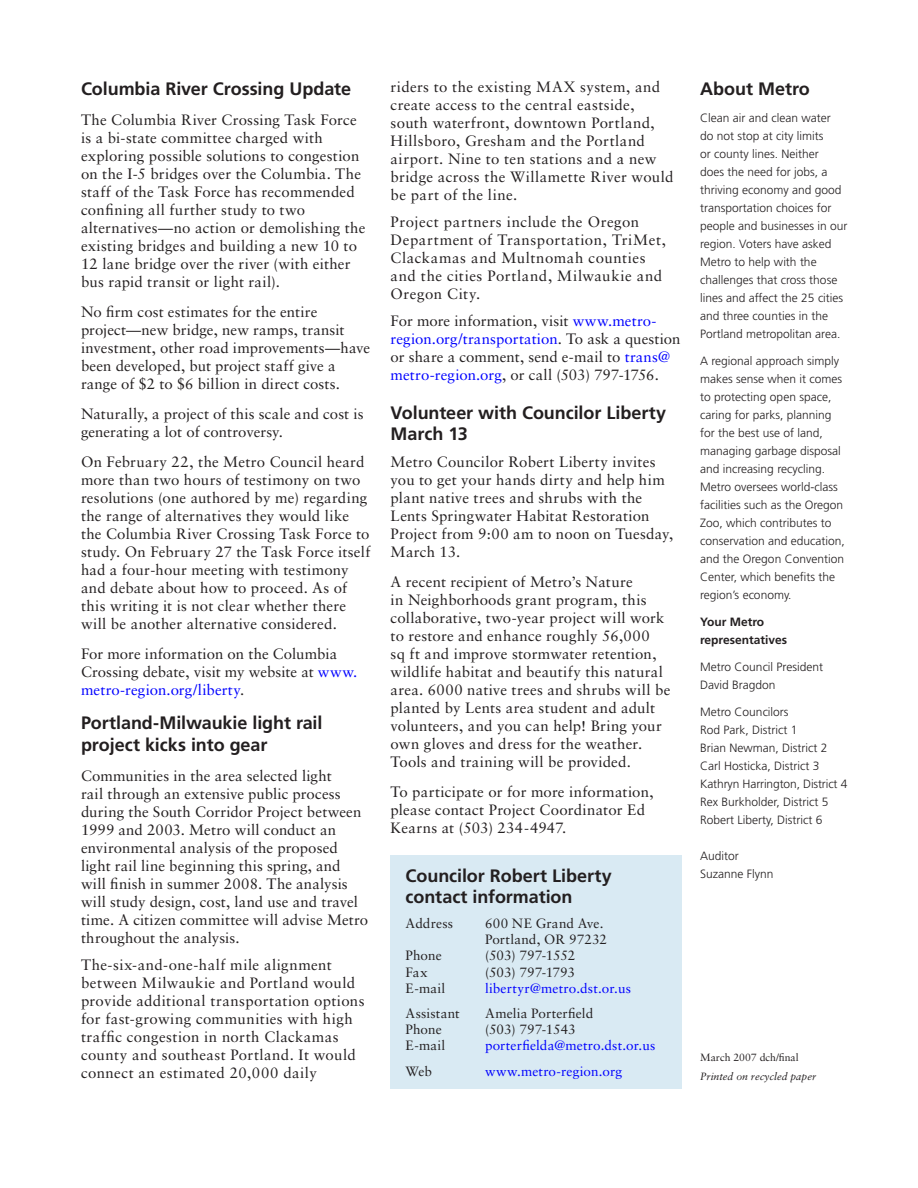
<style>
.page{position:relative;width:918px;height:1188px;background:#fff}
.page>*{position:absolute;margin:0;border:0;box-sizing:border-box;transform-origin:0 0}
.Heading_1{font:700 18px/21.6px "Frutiger LT Std";letter-spacing:-.005em;color:#231f20}
.t1{font:15px/18px "Sabon LT Std";letter-spacing:.015em;color:#231f20}
.t2{font:15px/18px "Sabon LT Std";letter-spacing:.035em;color:#231f20}
.t3{font:13.5px "Sabon LT Std";letter-spacing:.005em;color:#231f20}
.t4{font:13.5px "Sabon LT Std";letter-spacing:.015em;color:#00f}
.t5{font:300 12px/18px "Frutiger LT Std";color:#231f20}
.t6{font:700 12px/18px "Frutiger LT Std";color:#231f20}
.t7{font:italic 10.5px "Sabon LT Std";color:#231f20}
.t8{font:10.5px "Sabon LT Std";color:#231f20}
.s1{color:#00f}
</style>
<div class="page">
<div style="left:391px;top:855px;width:291px;height:234px;background:#d9eaf3"></div>
<p class="Heading_1" style="left:81px;top:78px;width:272px">Columbia River Crossing Update</p>
<p class="t1" style="left:81px;top:110px;width:286px">The Columbia River Crossing Task Force is a bi-state committee charged with exploring possible solutions to congestion on the I-5 bridges over the Columbia. The staff of the Task Force has recommended confining all further study to two alternatives—no action or demolishing the existing bridges and building a new 10 to 12 lane bridge over the river (with either bus rapid transit or light rail).</p>
<p class="t1" style="left:81px;top:302px;width:291px">No firm cost estimates for the entire project—new bridge, new ramps, transit investment, other road improvements—have been developed, but project staff give a range of $2 to $6 billion in direct costs.</p>
<p class="t1" style="left:81px;top:404px;width:284px">Naturally, a project of this scale and cost is generating a lot of controversy.</p>
<p class="t1" style="left:81px;top:452px;width:291px">On February 22, the Metro Council heard more than two hours of testimony on two resolutions (one authored by me) regarding the range of alternatives they would like the Columbia River Crossing Task Force to study. On February 27 the Task Force itself had a four-hour meeting with testimony and debate about how to proceed. As of this writing it is not clear whether there will be another alternative considered.</p>
<p class="t1" style="left:81px;top:644px;width:278px">For more information on the Columbia<br>Crossing debate, visit my website at <span class="s1">www. metro-region.org/liberty</span>.</p>
<p class="Heading_1" style="left:81px;top:712px;width:243px">Portland-Milwaukie light rail project kicks into gear</p>
<p class="t1" style="left:81px;top:766px;width:289px">Communities in the area selected light<br>rail through an extensive public process during the South Corridor Project between 1999 and 2003. Metro will conduct an environmental analysis of the proposed light rail line beginning this spring, and will finish in summer 2008. The analysis will study design, cost, land use and travel time. A citizen committee will advise Metro throughout the analysis.</p>
<p class="t1" style="left:81px;top:955px;width:285px">The-six-and-one-half mile alignment between Milwaukie and Portland would provide additional transportation options for fast-growing communities with high traffic congestion in north Clackamas county and southeast Portland. It would connect an estimated 20,000 daily</p>
<p class="t1" style="left:391px;top:78px;width:285px">riders to the existing MAX system, and create access to the central eastside, south waterfront, downtown Portland, Hillsboro, Gresham and the Portland airport. Nine to ten stations and a new bridge across the Willamette River would be part of the line.</p>
<p class="t2" style="left:391px;top:213px;width:277px">Project partners include the Oregon<br>Department of Transportation, TriMet,<br>Clackamas and Multnomah counties and the cities Portland, Milwaukie and<br>Oregon City.</p>
<p class="t1" style="left:391px;top:312px;width:291px">For more information, visit <span class="s1">www.metro&shy;region.org/transportation</span>. To ask a question or share a comment, send e-mail to <span class="s1">trans@ metro-region.org</span>, or call (503) 797-1756.</p>
<p class="Heading_1" style="left:391px;top:402px;width:277px">Volunteer with Councilor Liberty<br>March 13</p>
<p class="t1" style="left:391px;top:453px;width:284px">Metro Councilor Robert Liberty invites you to get your hands dirty and help him plant native trees and shrubs with the Lents Springwater Habitat Restoration Project from 9:00 am to noon on Tuesday, March 13.</p>
<p class="t1" style="left:391px;top:573px;width:281px">A recent recipient of Metro’s Nature<br>in Neighborhoods grant program, this collaborative, two-year project will work to restore and enhance roughly 56,000<br>sq ft and improve stormwater retention, wildlife habitat and beautify this natural area. 6000 native trees and shrubs will be planted by Lents area student and adult volunteers, and you can help! Bring your own gloves and dress for the weather.<br>Tools and training will be provided.</p>
<p class="t1" style="left:391px;top:783px;width:265px">To participate or for more information, please contact Project Coordinator Ed<br>Kearns at (503) 234-4947.</p>
<p class="Heading_1" style="left:406px;top:865px;width:208px">Councilor Robert Liberty</p>
<p class="Heading_1" style="left:406px;top:886px;width:168px">contact information</p>
<p class="t3" style="left:406px;top:915px;width:49px">Address</p>
<p class="t3" style="left:485px;top:915px;width:120px">600 NE Grand Ave.</p>
<p class="t3" style="left:485px;top:932px;width:123px">Portland, OR 97232</p>
<p class="t3" style="left:406px;top:948px;width:38px">Phone</p>
<p class="t3" style="left:485px;top:948px;width:92px">(503) 797-1552</p>
<p class="t3" style="left:406px;top:964px;width:24px">Fax</p>
<p class="t3" style="left:485px;top:964px;width:91px">(503) 797-1793</p>
<p class="t3" style="left:406px;top:980px;width:41px">E-mail</p>
<p class="t4" style="left:485px;top:980px;width:147px">libertyr@metro.dst.or.us</p>
<p class="t3" style="left:406px;top:1005px;width:56px">Assistant</p>
<p class="t3" style="left:485px;top:1005px;width:110px">Amelia Porterfield</p>
<p class="t3" style="left:406px;top:1022px;width:38px">Phone</p>
<p class="t3" style="left:485px;top:1022px;width:92px">(503) 797-1543</p>
<p class="t3" style="left:406px;top:1038px;width:41px">E-mail</p>
<p class="t4" style="left:485px;top:1038px;width:172px">porterfielda@metro.dst.or.us</p>
<p class="t3" style="left:406px;top:1063px;width:28px">Web</p>
<p class="t4" style="left:485px;top:1063px;width:139px">www.metro-region.org</p>
<p class="Heading_1" style="left:700px;top:78px;width:111px">About Metro</p>
<p class="t5" style="left:700px;top:109px;width:149px">Clean air and clean water<br>do not stop at city limits<br>or county lines. Neither<br>does the need for jobs, a thriving economy and good transportation choices for people and businesses in our region. Voters have asked<br>Metro to help with the challenges that cross those lines and affect the 25 cities and three counties in the<br>Portland metropolitan area.</p>
<p class="t5" style="left:700px;top:352px;width:146px">A regional approach simply makes sense when it comes to protecting open space, caring for parks, planning for the best use of land, managing garbage disposal and increasing recycling.<br>Metro oversees world-class facilities such as the Oregon<br>Zoo, which contributes to conservation and education, and the Oregon Convention<br>Center, which benefits the region’s economy.</p>
<p class="t6" style="left:700px;top:612px;width:88px">Your Metro representatives</p>
<p class="t5" style="left:700px;top:658px;width:124px">Metro Council President<br>David Bragdon</p>
<p class="t5" style="left:700px;top:703px;width:90px">Metro Councilors</p>
<p class="t5" style="left:700px;top:721px;width:99px">Rod Park, District 1</p>
<p class="t5" style="left:700px;top:739px;width:129px">Brian Newman, District 2</p>
<p class="t5" style="left:700px;top:757px;width:121px">Carl Hosticka, District 3</p>
<p class="t5" style="left:700px;top:775px;width:149px">Kathryn Harrington, District 4</p>
<p class="t5" style="left:700px;top:793px;width:130px">Rex Burkholder, District 5</p>
<p class="t5" style="left:700px;top:811px;width:124px">Robert Liberty, District 6</p>
<p class="t5" style="left:700px;top:847px;width:40px">Auditor</p>
<p class="t5" style="left:700px;top:865px;width:75px">Suzanne Flynn</p>
<p class="t8" style="left:700px;top:1051px;width:100px">March 2007 dch/final</p>
<p class="t7" style="left:700px;top:1070px;width:117px">Printed on recycled paper</p>
</div>
